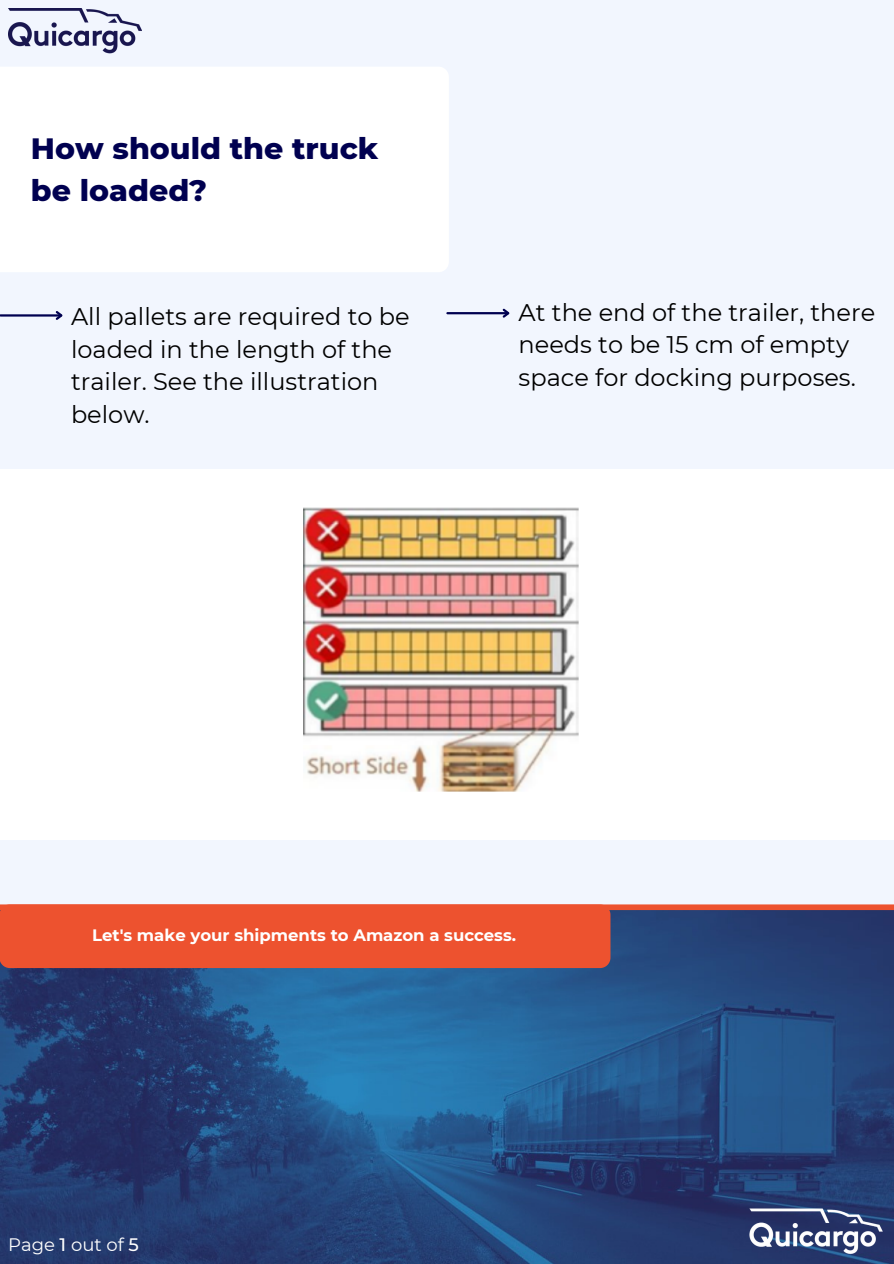
<style>
.page{position:relative;width:894px;height:1264px;background:#fff}
.page>*{position:absolute;margin:0;border:0;box-sizing:border-box;transform-origin:0 0}
.t1{font:800 30px/41.7px "Montserrat";color:#000050}
.t2{font:24px/32.7px "Montserrat";color:#000}
.t3{font:18px "Montserrat";color:#fff}
.t4{font:700 16.5px "Montserrat";color:#fff}
.s1{font-weight:500}
</style>
<div class="page">
<div style="left:0;top:0;width:893px;height:1263px;background:#f2f6fe"></div>
<img style="left:9px;top:9px;width:132px;height:45px">
<img style="left:0;top:910px;width:893px;height:353px">
<div style="left:0;top:904px;width:893px;height:6px;background:#ed522f"></div>
<div style="left:0;top:67px;width:449px;height:205px;background:#fff"></div>
<img style="left:743px;top:1199px;width:142px;height:57px">
<hr style="left:1px;top:314px;width:60px;height:2px;background:#000050">
<svg style="left:54px;top:311px;width:9px;height:9px"></svg>
<hr style="left:447px;top:312px;width:60px;height:2px;background:#000050">
<svg style="left:500px;top:308px;width:10px;height:10px"></svg>
<div style="left:0;top:468px;width:893px;height:371px;background:#fff"></div>
<img style="left:303px;top:507px;width:276px;height:285px">
<div style="left:0;top:904px;width:610px;height:64px;background:#ed522f;border-radius:10px"></div>
<p class="t1" style="left:31px;top:127px;width:349px">How should the truck be loaded?</p>
<p class="t2" style="left:71px;top:300px;width:340px">All pallets are required to be loaded in the length of the trailer. See the illustration below.</p>
<p class="t2" style="left:518px;top:296px;width:358px">At the end of the trailer, there needs to be 15 cm of empty space for docking purposes.</p>
<p class="t4" style="left:92px;top:925px;width:425px">Let's make your shipments to Amazon a success.</p>
<p class="t3" style="left:8px;top:1233px;width:132px">Page <span class="s1">1</span> out of <span class="s1">5</span></p>
</div>
